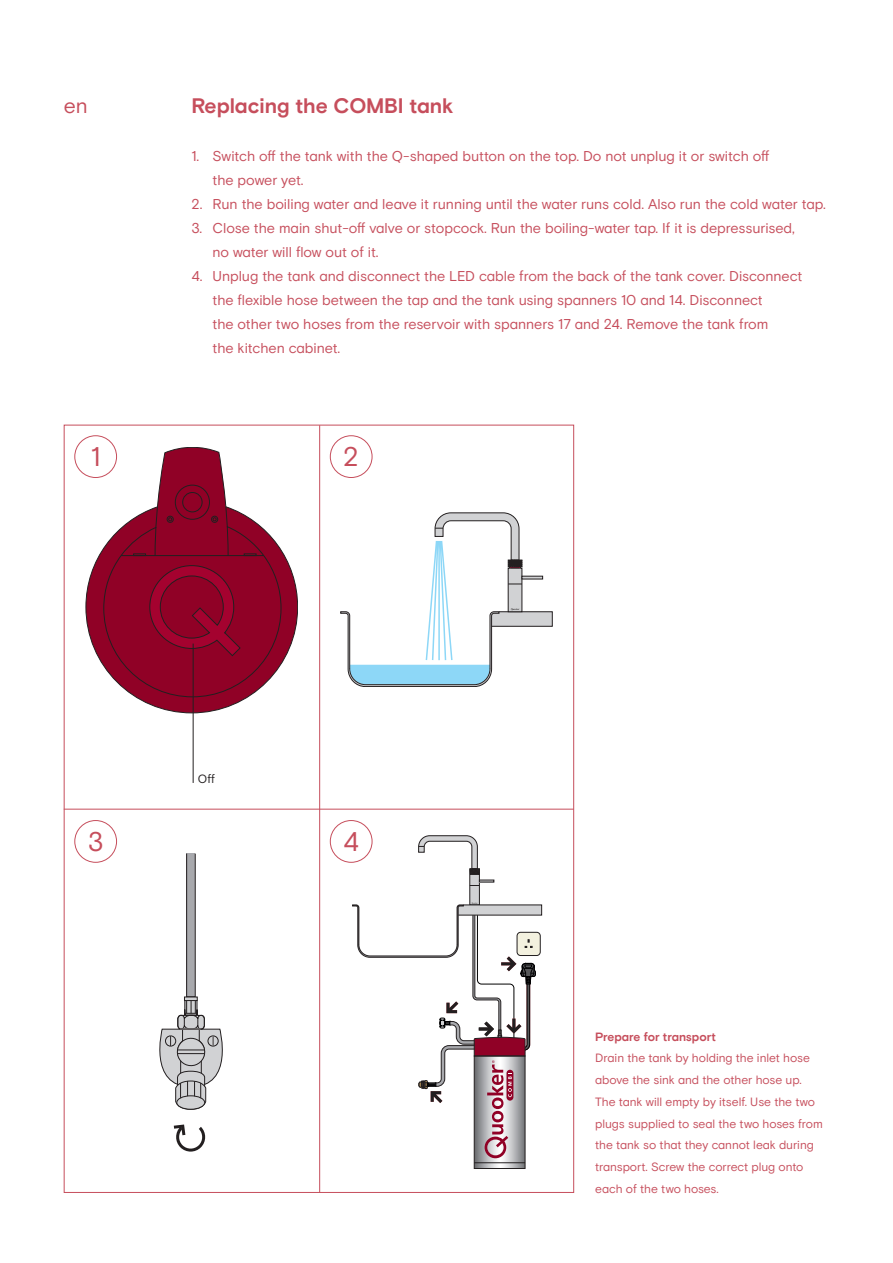
<style>
.page{position:relative;width:893px;height:1263px;background:#fff}
.page>*{position:absolute;margin:0;border:0;box-sizing:border-box;transform-origin:0 0}
.Body_tekst_9_5pt{font:27px "Basis Grotesque Pro";color:#c64e5c}
.Body_tekst_9_5pt-2{font:700 21px "Basis Grotesque Pro";letter-spacing:-.01em;color:#c64e5c}
.Body_tekst_9_5pt-3{font:21px "Basis Grotesque Pro";color:#c64e5c}
.Body_tekst_9_5pt-4{font:14.25px/24px "Basis Grotesque Pro";letter-spacing:-.005em;color:#c64e5c}
.Kleine_body_tekst_8pt{font:12px/21.8px "Basis Grotesque Pro";letter-spacing:-.005em;color:#c64e5c}
.Kleine_body_tekst_8pt-2{font:700 12px "Basis Grotesque Pro";letter-spacing:-.005em;color:#c64e5c}
.t1{font:12px "Basis Grotesque Pro";color:#231f20}
</style>
<div class="page">
<hr style="left:319px;top:425px;width:1px;height:767px;background:#c64e5c">
<hr style="left:64px;top:809px;width:510px;height:1px;background:#c64e5c">
<div style="left:74px;top:435px;width:43px;height:43px;border:1px solid #c64e5c;border-radius:50%"></div>
<div style="left:74px;top:820px;width:43px;height:43px;border:1px solid #c64e5c;border-radius:50%"></div>
<div style="left:330px;top:435px;width:42px;height:43px;border:1px solid #c64e5c;border-radius:50%"></div>
<div style="left:330px;top:820px;width:42px;height:43px;border:1px solid #c64e5c;border-radius:50%"></div>
<div style="left:187px;top:853px;width:8px;height:144px;background:#a8a9ad"></div>
<div style="left:186px;top:853px;width:9px;height:144px;border:1px solid #231f20"></div>
<svg style="left:160px;top:997px;width:63px;height:112px"></svg>
<svg style="left:174px;top:1124px;width:32px;height:27px"></svg>
<div style="left:470px;top:874px;width:9px;height:31px;background:#d1d2d4"></div>
<svg style="left:418px;top:835px;width:76px;height:51px"></svg>
<svg style="left:352px;top:902px;width:190px;height:267px"></svg>
<svg style="left:341px;top:513px;width:211px;height:174px"></svg>
<svg style="left:86px;top:447px;width:212px;height:266px"></svg>
<hr style="left:193px;top:643px;width:1px;height:140px;background:#231f20">
<p class="Body_tekst_9_5pt-3" style="left:64px;top:93px;width:26px">en</p>
<p class="Body_tekst_9_5pt" style="left:91px;top:441px;width:11px">1</p>
<p class="Body_tekst_9_5pt-2" style="left:191px;top:93px;width:264px">Replacing the COMBI tank</p>
<p class="Body_tekst_9_5pt-4" style="left:213px;top:144px;width:558px;text-indent:-21px">1. Switch off the tank with the Q-shaped button on the top. Do not unplug it or switch off the power yet.</p>
<p class="Body_tekst_9_5pt-4" style="left:191px;top:192px;width:636px">2. Run the boiling water and leave it running until the water runs cold. Also run the cold water tap.</p>
<p class="Body_tekst_9_5pt-4" style="left:213px;top:216px;width:584px;text-indent:-21px">3. Close the main shut-off valve or stopcock. Run the boiling-water tap. If it is depressurised, no water will flow out of it.</p>
<p class="Body_tekst_9_5pt-4" style="left:213px;top:264px;width:591px;text-indent:-21px">4. Unplug the tank and disconnect the LED cable from the back of the tank cover. Disconnect the flexible hose between the tap and the tank using spanners 10 and 14. Disconnect<br>the other two hoses from the reservoir with spanners 17 and 24. Remove the tank from<br>the kitchen cabinet.</p>
<p class="Body_tekst_9_5pt" style="left:343px;top:441px;width:17px">2</p>
<p class="Body_tekst_9_5pt" style="left:88px;top:825px;width:17px">3</p>
<p class="t1" style="left:198px;top:772px;width:19px">Off</p>
<p class="Body_tekst_9_5pt" style="left:343px;top:825px;width:17px">4</p>
<p class="Kleine_body_tekst_8pt-2" style="left:595px;top:1029px;width:122px">Prepare for transport</p>
<p class="Kleine_body_tekst_8pt" style="left:595px;top:1047px;width:229px">Drain the tank by holding the inlet hose above the sink and the other hose up.<br>The tank will empty by itself. Use the two plugs supplied to seal the two hoses from the tank so that they cannot leak during transport. Screw the correct plug onto each of the two hoses.</p>
</div>
